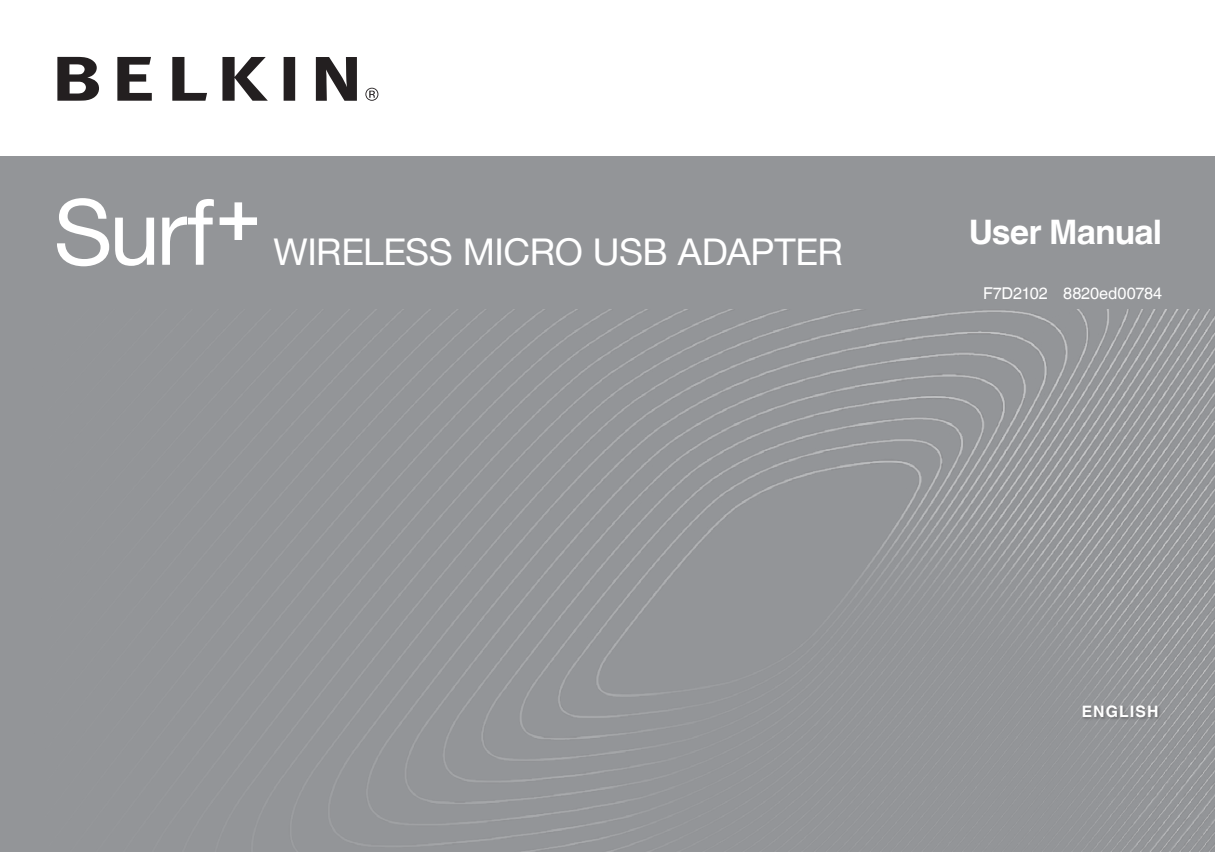
<style>
.page{position:relative;width:1215px;height:852px;background:#fff}
.page>*{position:absolute;margin:0;border:0;box-sizing:border-box;transform-origin:0 0}
.t1{font:91.12px "Helvetica Neue LT Pro";color:#fff}
.t2{font:37.12px "Helvetica Neue LT Pro";letter-spacing:-.015em;color:#fff}
.t3{font:700 33.75px "Helvetica World";letter-spacing:-.025em;color:#fff}
.t4{font:16.2px "Helvetica World";letter-spacing:-.01em;color:#fff}
.t5{font:700 15.75px "Helvetica World";letter-spacing:.07em;color:#fff}
</style>
<div class="page">
<div style="left:0;top:156px;width:1215px;height:155px;background:#939598"></div>
<svg style="left:57px;top:57px;width:321px;height:44px"></svg>
<div style="left:0;top:309px;width:1215px;height:542px;background:#939598"></div>
<div style="left:1081px;top:703px;width:134px;height:148px;background:#231f20;opacity:.4"></div>
<h1 class="t1" style="left:54px;top:178px;width:209px">SURF <sup>+</sup></h1>
<p class="t2" style="left:274px;top:229px;width:571px">WIRELESS MICRO USB ADAPTER</p>
<p class="t3" style="left:969px;top:213px;width:195px">User Manual</p>
<p class="t4" style="left:983px;top:284px;width:181px">F7D2102 8820ed00784</p>
<p class="t5" style="left:1082px;top:701px;width:79px">English</p>
</div>
